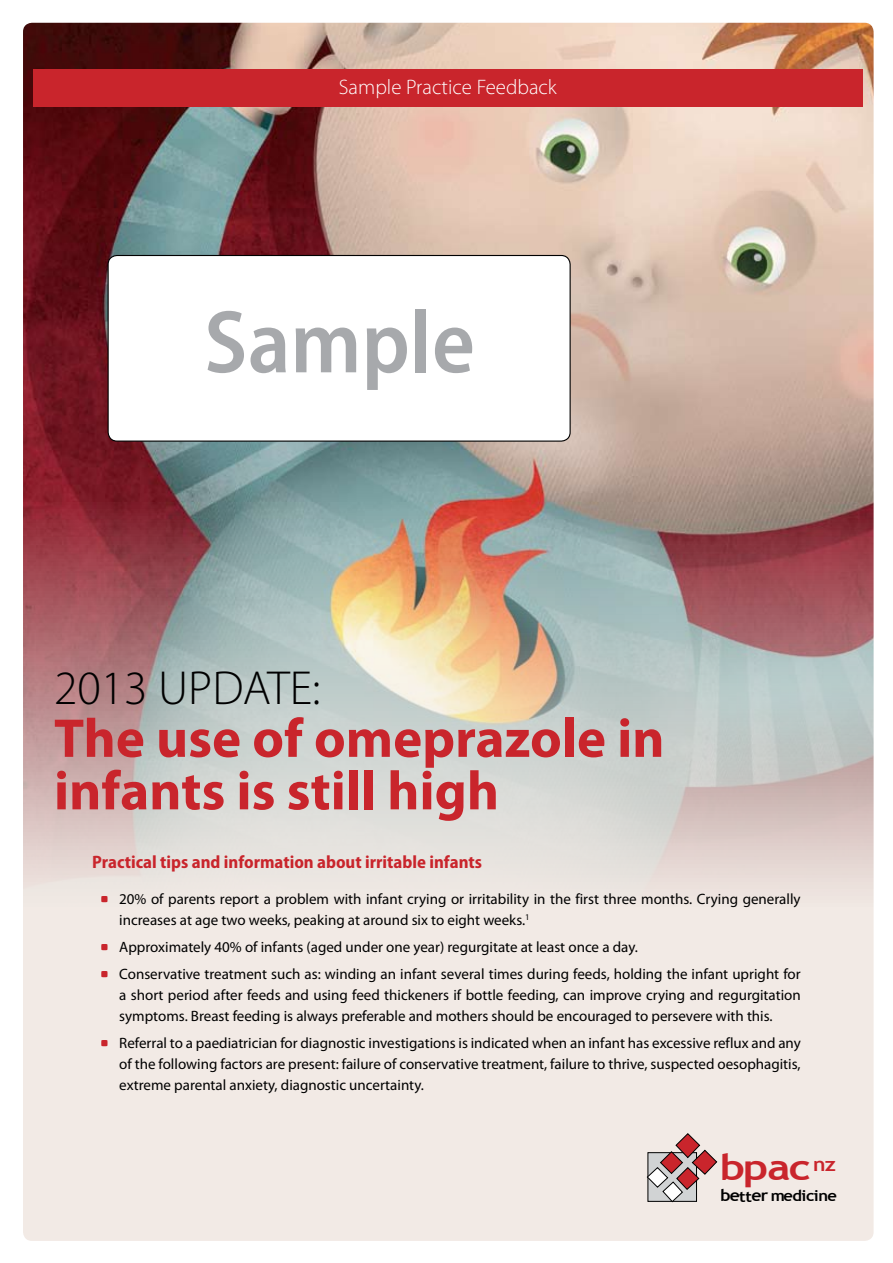
<style>
.page{position:relative;width:893px;height:1263px;background:#fff}
.page>*{position:absolute;margin:0;border:0;box-sizing:border-box;transform-origin:0 0}
.t1{font:600 semi-condensed 90px "Myriad Pro";color:#a7a9ac}
.t2{font:700 55.05px/52.5px "Myriad Pro";color:#c9252c}
.t3{font:300 48px "Myriad Pro";color:#000}
.t4{font:700 36px "Trebuchet MS";color:#c9252c;scale:1.2 1}
.t5{font:300 21px "Myriad Pro";color:#fff}
.t6{font:700 semi-condensed 18px "Myriad Pro";color:#c9252c}
.t7{font:700 15.3px "Trebuchet MS";letter-spacing:-.03em;color:#000;scale:1.08 1}
.t8{font:15px/21px "Myriad Pro";color:#000}
.s1{font-size:16.35px}
.s2{font-size:16.2px}
</style>
<div class="page">
<img style="left:23px;top:22px;width:851px;height:1219px">
<div style="left:108px;top:255px;width:462px;height:186px;background:#fff;border-radius:9px"></div>
<div style="left:108px;top:255px;width:463px;height:187px;border:1px solid #000;border-radius:9px"></div>
<svg style="left:101px;top:896px;width:7px;height:6px"></svg>
<svg style="left:101px;top:944px;width:7px;height:6px"></svg>
<svg style="left:101px;top:971px;width:7px;height:6px"></svg>
<svg style="left:101px;top:1040px;width:7px;height:6px"></svg>
<h3 class="t5" style="left:339px;top:74px;width:219px">Sample Practice Feedback</h3>
<h1 class="t1" style="left:204px;top:293px;width:272px">Sample</h1>
<h3 class="t3" style="left:54px;top:659px;width:268px">2013 UPDATE:</h3>
<h2 class="t2" style="left:54px;top:710px;width:612px">The use of omeprazole in infants is still high</h2>
<p class="t6" style="left:92px;top:852px;width:391px">Practical tips and information about irritable infants</p>
<p class="t8" style="left:119px;top:888px;width:683px">20% of parents report a problem with infant crying or irritability in the first three months. Crying generally increases at age two weeks, peaking at around six to eight weeks.<sup>1</sup></p>
<p class="t8" style="left:119px;top:933px;width:683px;line-height:27px">Approximately 40% of infants (aged under one year) regurgitate at least once a day.<br>Conservative treatment such as: winding an infant several times during feeds, holding the infant upright for</p>
<p class="t8" style="left:119px;top:984px;width:683px">a short period after feeds and using feed thickeners if bottle feeding, can improve crying and regurgitation symptoms. Breast feeding is always preferable and mothers should be encouraged to persevere with this.</p>
<p class="t8" style="left:119px;top:1032px;width:683px;text-align:justify">Referral to a paediatrician for diagnostic investigations is indicated when an infant has excessive reflux and any of the following factors are present: failure of conservative treatment, failure to thrive, suspected oesophagitis, extreme parental anxiety, diagnostic uncertainty.</p>
<h3 class="t4" style="left:720px;top:1144px;width:98px">bpac<sup>nz</sup></h3>
<p class="t7" style="left:720px;top:1186px;width:110px"><span class="s1">be</span>tt<span class="s2">er</span> medicine</p>
</div>
